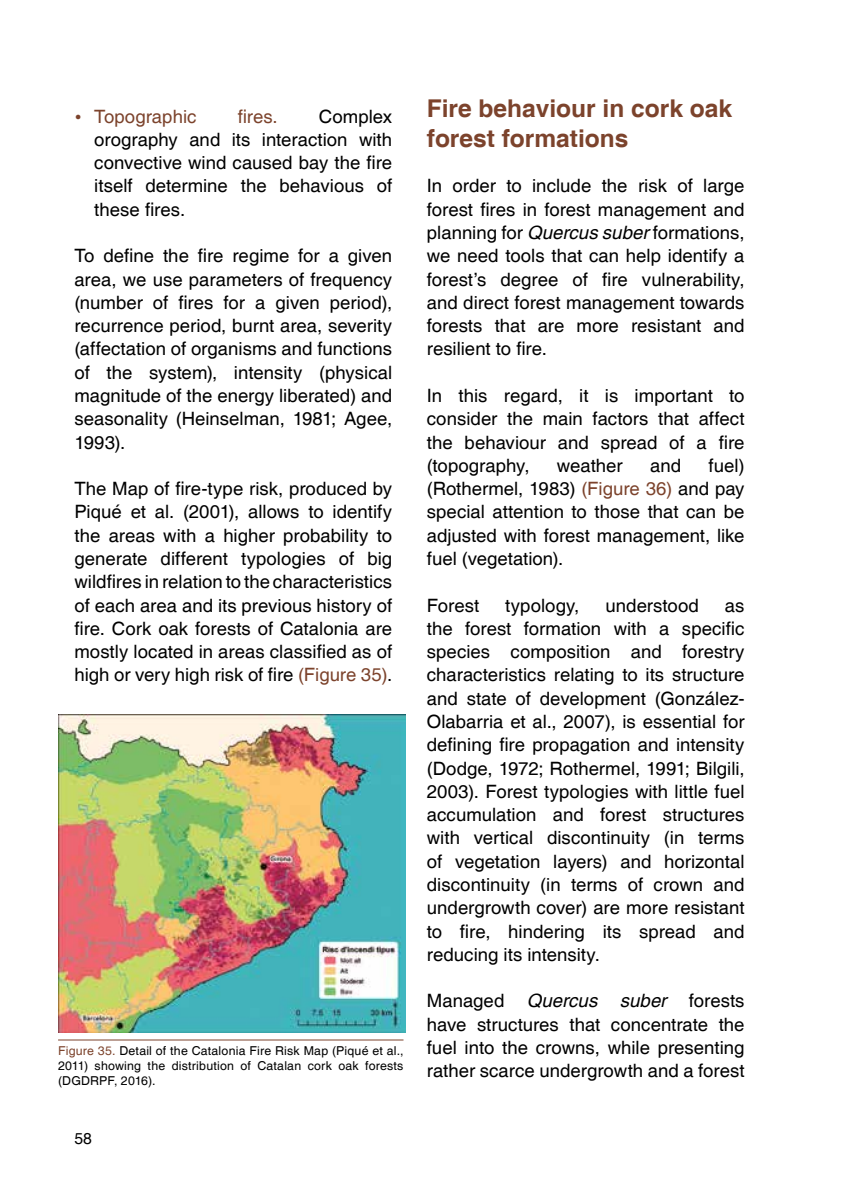
<style>
.page{position:relative;width:844px;height:1191px;background:#fff}
.page>*{position:absolute;margin:0;border:0;box-sizing:border-box;transform-origin:0 0}
.t1{font:700 24.5px/29.4px "Helvetica";color:#7c432c}
.t2{font:18.38px/23.3px "Helvetica";color:#000;text-align:justify}
.t3{font:18.38px "Helvetica";letter-spacing:.005em;color:#7c432c}
.t4{font:15.75px "Helvetica";color:#000}
.t5{font:12.25px/14.7px "Helvetica";letter-spacing:.015em;color:#000;text-align:justify}
.s1{color:#7c432c}
.s2{font-style:italic}
</style>
<div class="page">
<img style="left:58px;top:715px;width:347px;height:317px">
<hr style="left:58px;top:1039px;width:345px;height:1px;background:#7c432c">
<p class="t3" style="left:74px;top:105px;width:123px">• Topographic</p>
<p class="t3" style="left:237px;top:105px;width:42px">fires.</p>
<p class="t2" style="left:94px;top:105px;width:299px;text-indent:224px">Complex orography and its interaction with convective wind caused bay the fire itself determine the behavious of these fires.</p>
<p class="t2" style="left:74px;top:245px;width:319px">To define the fire regime for a given area, we use parameters of frequency (number of fires for a given period), recurrence period, burnt area, severity (affectation of organisms and functions of the system), intensity (physical magnitude of the energy liberated) and seasonality (Heinselman, 1981; Agee, 1993).</p>
<p class="t2" style="left:74px;top:478px;width:319px">The Map of fire-type risk, produced by Piqué et al. (2001), allows to identify the areas with a higher probability to generate different typologies of big wildfires in relation to the characteristics of each area and its previous history of fire. Cork oak forests of Catalonia are mostly located in areas classified as of high or very high risk of fire <span class="s1">(Figure 35)</span>.</p>
<p class="t5" style="left:58px;top:1044px;width:347px"><span class="s1">Figure 35.</span> Detail of the Catalonia Fire Risk Map (Piqué et al., 2011) showing the distribution of Catalan cork oak forests (DGDRPF, 2016).</p>
<p class="t4" style="left:74px;top:1129px;width:19px">58</p>
<h1 class="t1" style="left:426px;top:95px;width:307px">Fire behaviour in cork oak forest formations</h1>
<p class="t2" style="left:426px;top:175px;width:319px">In order to include the risk of large forest fires in forest management and planning for <span class="s2">Quercus suber</span> formations, we need tools that can help identify a forest’s degree of fire vulnerability, and direct forest management towards forests that are more resistant and resilient to fire.</p>
<p class="t2" style="left:426px;top:384px;width:319px">In this regard, it is important to consider the main factors that affect the behaviour and spread of a fire (topography,</p>
<p class="t2" style="left:426px;top:454px;width:319px;text-indent:282px">fuel) (Rothermel, 1983) <span class="s1">(Figure 36)</span> and pay special attention to those that can be adjusted with forest management, like fuel (vegetation).</p>
<p class="t2" style="left:426px;top:594px;width:54px">Forest</p>
<p class="t2" style="left:505px;top:594px;width:76px">typology,</p>
<p class="t2" style="left:605px;top:594px;width:95px">understood</p>
<p class="t2" style="left:557px;top:454px;width:67px">weather</p>
<p class="t2" style="left:650px;top:454px;width:33px">and</p>
<p class="t2" style="left:426px;top:594px;width:319px;text-indent:298px">as the forest formation with a specific species composition and forestry characteristics relating to its structure and state of development (González-Olabarria et al., 2007), is essential for defining fire propagation and intensity (Dodge, 1972; Rothermel, 1991; Bilgili, 2003). Forest typologies with little fuel accumulation and forest structures with vertical discontinuity (in terms of vegetation layers) and horizontal discontinuity (in terms of crown and undergrowth cover) are more resistant to fire, hindering its spread and reducing its intensity.</p>
<p class="t2" style="left:426px;top:990px;width:319px">Managed <span class="s2">Quercus suber</span> forests have structures that concentrate the fuel into the crowns, while presenting rather scarce undergrowth and a forest</p>
</div>
